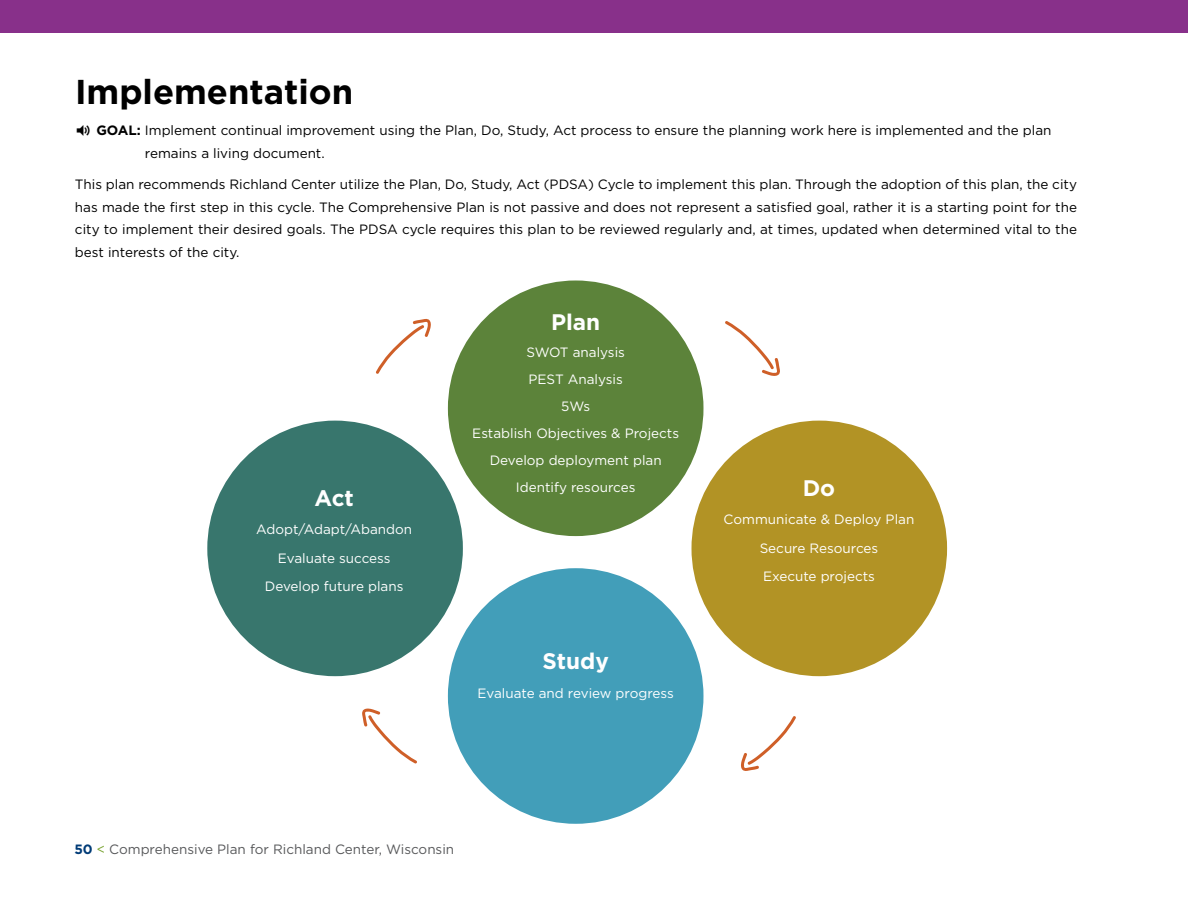
<style>
.page{position:relative;width:1188px;height:918px;background:#fff}
.page>*{position:absolute;margin:0;border:0;box-sizing:border-box;transform-origin:0 0}
.t1{font:700 34.5px "Gotham";color:#000}
.t2{font:700 22.5px "Gotham";color:#fff}
.t3{font:13.5px/22.5px "Gotham";color:#000}
.t4{font:13.5px/27px "Gotham";color:#fff;text-align:center}
.t5{font:13.5px "Gotham";color:#58595b}
.s1{font-family:"Modern Pictograms";font-size:18px}
.s2{font-weight:700}
.s3{font-weight:700;color:#003b77}
.s4{color:#78a22f}
</style>
<div class="page">
<div style="left:0;top:0;width:1188px;height:32px;background:#88308a"></div>
<div style="left:448px;top:568px;width:255px;height:256px;background:#429eb9;border-radius:50%"></div>
<div style="left:448px;top:281px;width:255px;height:255px;background:#5c833a;border-radius:50%"></div>
<div style="left:207px;top:421px;width:256px;height:255px;background:#38766d;border-radius:50%"></div>
<div style="left:692px;top:421px;width:255px;height:255px;background:#b29325;border-radius:50%"></div>
<h1 class="t1" style="left:75px;top:71px;width:280px">Implementation</h1>
<p class="t3" style="left:145px;top:119px;width:908px;text-indent:-70px"><span class="s1">2</span> <span class="s2">GOAL:</span> Implement continual improvement using the Plan, Do, Study, Act process to ensure the planning work here is implemented and the plan remains a living document.</p>
<p class="t3" style="left:75px;top:173px;width:1004px;text-align:justify">This plan recommends Richland Center utilize the Plan, Do, Study, Act (PDSA) Cycle to implement this plan. Through the adoption of this plan, the city has made the first step in this cycle. The Comprehensive Plan is not passive and does not represent a satisfied goal, rather it is a starting point for the city to implement their desired goals. The PDSA cycle requires this plan to be reviewed regularly and, at times, updated when determined vital to the best interests of the city.</p>
<h2 class="t2" style="left:315px;top:485px;width:41px">Act</h2>
<p class="t4" style="left:256px;top:515px;width:158px;line-height:28.5px">Adopt/Adapt/Abandon<br>Evaluate success<br>Develop future plans</p>
<h2 class="t2" style="left:551px;top:309px;width:51px">Plan</h2>
<p class="t4" style="left:472px;top:338px;width:208px">SWOT analysis<br>PEST Analysis<br>5Ws<br>Establish Objectives &amp; Projects<br>Develop deployment plan<br>Identify resources</p>
<h2 class="t2" style="left:543px;top:648px;width:68px">Study</h2>
<p class="t4" style="left:478px;top:679px;width:198px">Evaluate and review progress</p>
<h2 class="t2" style="left:803px;top:475px;width:34px">Do</h2>
<p class="t4" style="left:724px;top:505px;width:192px;line-height:28.5px">Communicate &amp; Deploy Plan<br>Secure Resources<br>Execute projects</p>
<p class="t5" style="left:74px;top:841px;width:381px"><span class="s3">50</span> <span class="s4">&lt;</span> Comprehensive Plan for Richland Center, Wisconsin</p>
</div>
